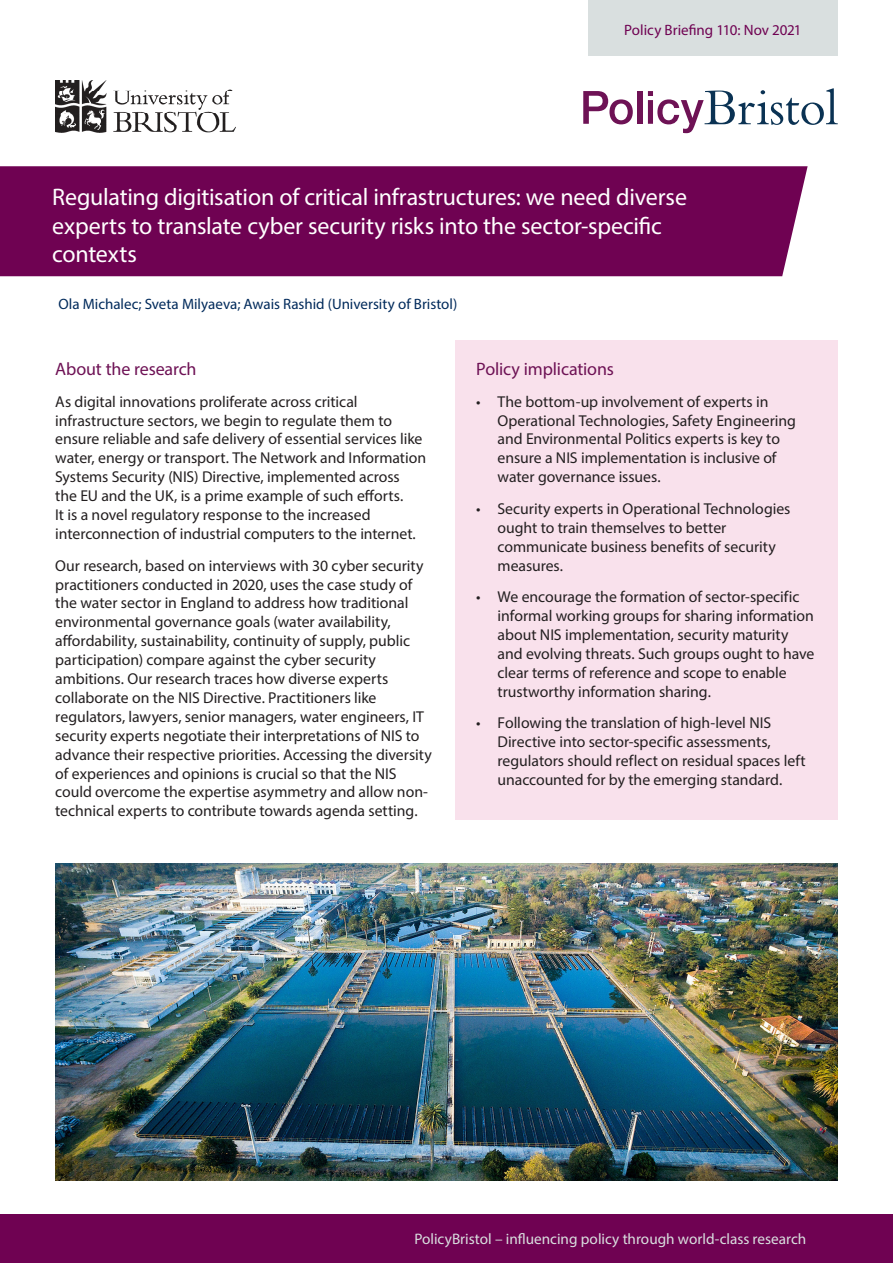
<style>
.page{position:relative;width:893px;height:1263px;background:#fff}
.page>*{position:absolute;margin:0;border:0;box-sizing:border-box;transform-origin:0 0}
._1_Title{font:24px/28.8px "Myriad Pro";letter-spacing:-.01em;color:#fff}
.Body_Heading{font:18px "Myriad Pro";letter-spacing:-.01em;color:#6e1255}
.Body_text{font:15.75px/18.9px "Myriad Pro";letter-spacing:-.005em;color:#231f20}
.t1{font:15.3px "Myriad Pro";color:#d9dfdf}
._2_Authors{font:15px "Myriad Pro";color:#002a5b}
.Policy_Briefing{font:15px "Myriad Pro";color:#6f0252}
</style>
<div class="page">
<div style="left:0;top:166px;width:808px;height:110px;background:#6f0252"></div>
<div style="left:0;top:1214px;width:893px;height:49px;background:#6f0252"></div>
<div style="left:588px;top:0;width:250px;height:55px;background:#d9dfdf"></div>
<div style="left:455px;top:340px;width:383px;height:480px;background:#f9e1ec"></div>
<img style="left:55px;top:80px;width:180px;height:53px">
<svg style="left:583px;top:91px;width:50px;height:33px"></svg>
<div style="left:637px;top:91px;width:5px;height:33px;background:#6e1255"></div>
<svg style="left:648px;top:88px;width:190px;height:45px"></svg>
<img style="left:55px;top:863px;width:783px;height:317px">
<p class="Policy_Briefing" style="left:624px;top:21px;width:179px">Policy Briefing 110: Nov 2021</p>
<p class="_1_Title" style="left:52px;top:182px;width:636px">Regulating digitisation of critical infrastructures: we need diverse experts to translate cyber security risks into the sector-specific contexts</p>
<p class="_2_Authors" style="left:58px;top:294px;width:400px">Ola Michalec; Sveta Milyaeva; Awais Rashid (University of Bristol)</p>
<p class="Body_Heading" style="left:55px;top:358px;width:143px">About the research</p>
<p class="Body_text" style="left:55px;top:392px;width:372px">As digital innovations proliferate across critical infrastructure sectors, we begin to regulate them to ensure reliable and safe delivery of essential services like water, energy or transport. The Network and Information Systems Security (NIS) Directive, implemented across<br>the EU and the UK, is a prime example of such efforts.<br>It is a novel regulatory response to the increased interconnection of industrial computers to the internet.</p>
<p class="Body_text" style="left:55px;top:556px;width:378px">Our research, based on interviews with 30 cyber security practitioners conducted in 2020, uses the case study of the water sector in England to address how traditional environmental governance goals (water availability, affordability, sustainability, continuity of supply, public participation) compare against the cyber security ambitions. Our research traces how diverse experts collaborate on the NIS Directive. Practitioners like regulators, lawyers, senior managers, water engineers, IT security experts negotiate their interpretations of NIS to advance their respective priorities. Accessing the diversity of experiences and opinions is crucial so that the NIS could overcome the expertise asymmetry and allow non&shy;technical experts to contribute towards agenda setting.</p>
<p class="Body_Heading" style="left:476px;top:358px;width:139px">Policy implications</p>
<p class="Body_text" style="left:497px;top:392px;width:300px;text-indent:-21px">• The bottom-up involvement of experts in Operational Technologies, Safety Engineering and Environmental Politics experts is key to ensure a NIS implementation is inclusive of water governance issues.</p>
<p class="Body_text" style="left:497px;top:499px;width:294px;text-indent:-21px">• Security experts in Operational Technologies ought to train themselves to better communicate business benefits of security measures.</p>
<p class="Body_text" style="left:497px;top:587px;width:318px;text-indent:-21px">• We encourage the formation of sector-specific informal working groups for sharing information about NIS implementation, security maturity and evolving threats. Such groups ought to have clear terms of reference and scope to enable trustworthy information sharing.</p>
<p class="Body_text" style="left:497px;top:713px;width:310px;text-indent:-21px">• Following the translation of high-level NIS Directive into sector-specific assessments, regulators should reflect on residual spaces left unaccounted for by the emerging standard.</p>
<p class="t1" style="left:414px;top:1229px;width:393px">PolicyBristol – influencing policy through world-class research</p>
</div>
